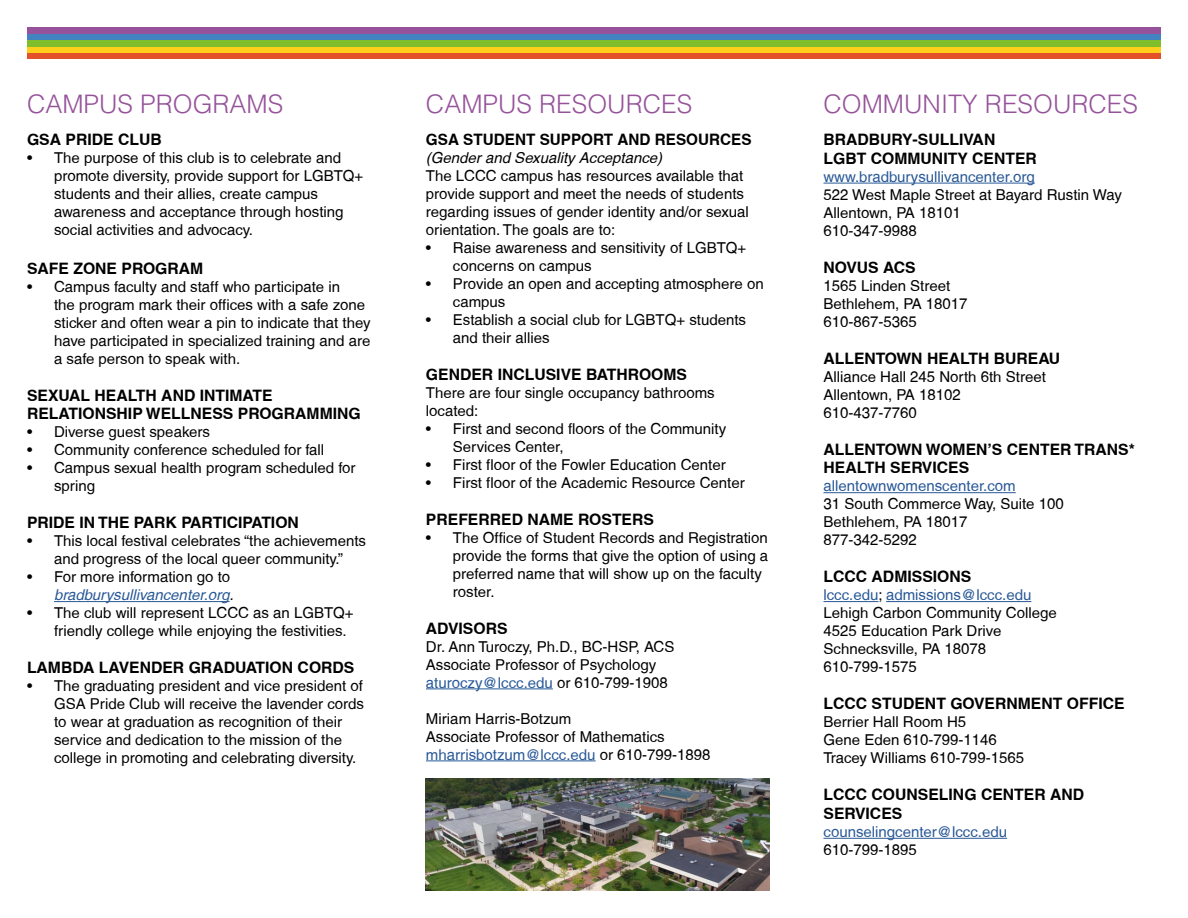
<style>
.page{position:relative;width:1188px;height:918px;background:#fff}
.page>*{position:absolute;margin:0;border:0;box-sizing:border-box;transform-origin:0 0}
.Heading_1{font:300 25.5px "Helvetica";color:#96539b}
.Heading_2{font:700 15.75px/18.9px "Helvetica";color:#000}
.t1{font:15px/18px "Helvetica";color:#000}
.t2{font:15px "Helvetica";color:#285897}
.t3{font:italic 15px/18px "Helvetica";color:#285897;text-align:right}
.t4{font:italic 15px "Helvetica";color:#000}
.s1{font-style:normal;color:#000}
.s2{color:#000}
</style>
<div class="page">
<hr style="left:54px;top:601px;width:176px;height:1px;background:#285897">
<hr style="left:426px;top:689px;width:127px;height:1px;background:#285897">
<hr style="left:426px;top:761px;width:170px;height:1px;background:#285897">
<div style="left:27px;top:53px;width:1134px;height:6px;background:#e35129"></div>
<div style="left:27px;top:46px;width:1134px;height:7px;background:#ffcf1b"></div>
<div style="left:27px;top:40px;width:1134px;height:6px;background:#80be2c"></div>
<div style="left:27px;top:33px;width:1134px;height:7px;background:#4483c2"></div>
<div style="left:27px;top:27px;width:1134px;height:6px;background:#96539b"></div>
<img style="left:426px;top:779px;width:344px;height:112px">
<hr style="left:824px;top:183px;width:211px;height:1px;background:#285897">
<hr style="left:824px;top:492px;width:192px;height:1px;background:#285897">
<hr style="left:824px;top:601px;width:55px;height:1px;background:#285897">
<hr style="left:886px;top:601px;width:145px;height:1px;background:#285897">
<hr style="left:824px;top:838px;width:183px;height:1px;background:#285897">
<p class="Heading_1" style="left:27px;top:88px;width:258px">CAMPUS PROGRAMS</p>
<p class="Heading_2" style="left:27px;top:130px;width:136px">GSA PRIDE CLUB</p>
<p class="t1" style="left:54px;top:149px;width:311px;text-indent:-27px">• The purpose of this club is to celebrate and promote diversity, provide support for LGBTQ+ students and their allies, create campus awareness and acceptance through hosting social activities and advocacy.</p>
<p class="Heading_2" style="left:27px;top:258px;width:178px">SAFE ZONE PROGRAM</p>
<p class="t1" style="left:54px;top:277px;width:318px;text-indent:-27px">• Campus faculty and staff who participate in<br>the program mark their offices with a safe zone sticker and often wear a pin to indicate that they have participated in specialized training and are a safe person to speak with.</p>
<p class="Heading_2" style="left:27px;top:385px;width:335px">SEXUAL HEALTH AND INTIMATE<br>RELATIONSHIP WELLNESS PROGRAMMING</p>
<p class="t1" style="left:27px;top:423px;width:185px">• Diverse guest speakers</p>
<p class="t1" style="left:27px;top:441px;width:299px">• Community conference scheduled for fall</p>
<p class="t1" style="left:54px;top:459px;width:303px;text-indent:-27px">• Campus sexual health program scheduled for spring</p>
<p class="Heading_2" style="left:27px;top:513px;width:273px">PRIDE IN THE PARK PARTICIPATION</p>
<p class="t1" style="left:27px;top:532px;width:341px;text-align:center">• This local festival celebrates “the achievements and progress of the local queer community.”</p>
<p class="t3" style="left:27px;top:568px;width:208px"><span class="s1">• For more information go to </span>bradburysullivancenter.org<span class="s2">.</span></p>
<p class="t1" style="left:54px;top:604px;width:301px;text-indent:-27px">• The club will represent LCCC as an LGBTQ+ friendly college while enjoying the festivities.</p>
<p class="Heading_2" style="left:27px;top:658px;width:329px">LAMBDA LAVENDER GRADUATION CORDS</p>
<p class="t1" style="left:54px;top:677px;width:312px;text-indent:-27px">• The graduating president and vice president of GSA Pride Club will receive the lavender cords to wear at graduation as recognition of their service and dedication to the mission of the college in promoting and celebrating diversity.</p>
<p class="Heading_1" style="left:426px;top:88px;width:268px">CAMPUS RESOURCES</p>
<p class="Heading_2" style="left:426px;top:130px;width:327px">GSA STUDENT SUPPORT AND RESOURCES</p>
<p class="t4" style="left:426px;top:149px;width:238px">(Gender and Sexuality Acceptance)</p>
<p class="t1" style="left:426px;top:167px;width:325px">The LCCC campus has resources available that provide support and meet the needs of students regarding issues of gender identity and/or sexual orientation. The goals are to:</p>
<p class="t1" style="left:453px;top:239px;width:295px;text-indent:-27px">• Raise awareness and sensitivity of LGBTQ+ concerns on campus</p>
<p class="t1" style="left:453px;top:275px;width:312px;text-indent:-27px">• Provide an open and accepting atmosphere on campus</p>
<p class="t1" style="left:453px;top:311px;width:295px;text-indent:-27px">• Establish a social club for LGBTQ+ students and their allies</p>
<p class="Heading_2" style="left:426px;top:365px;width:263px">GENDER INCLUSIVE BATHROOMS</p>
<p class="t1" style="left:426px;top:384px;width:290px">There are four single occupancy bathrooms located:</p>
<p class="t1" style="left:453px;top:420px;width:275px;text-indent:-27px">• First and second floors of the Community<br>Services Center,</p>
<p class="t1" style="left:426px;top:456px;width:301px">• First floor of the Fowler Education Center</p>
<p class="t1" style="left:426px;top:474px;width:320px">• First floor of the Academic Resource Center</p>
<p class="Heading_2" style="left:426px;top:510px;width:230px">PREFERRED NAME ROSTERS</p>
<p class="t1" style="left:453px;top:528px;width:317px;text-indent:-27px">• The Office of Student Records and Registration provide the forms that give the option of using a preferred name that will show up on the faculty roster.</p>
<p class="Heading_2" style="left:426px;top:618px;width:83px">ADVISORS</p>
<p class="t1" style="left:426px;top:637px;width:250px">Dr. Ann Turoczy, Ph.D., BC-HSP, ACS</p>
<p class="t1" style="left:426px;top:655px;width:232px">Associate Professor of Psychology</p>
<p class="t2" style="left:426px;top:674px;width:243px">aturoczy@lccc.edu <span class="s2">or 610-799-1908</span></p>
<p class="t1" style="left:426px;top:709px;width:147px">Miriam Harris-Botzum</p>
<p class="t1" style="left:426px;top:727px;width:240px">Associate Professor of Mathematics</p>
<p class="t2" style="left:426px;top:746px;width:286px">mharrisbotzum@lccc.edu <span class="s2">or 610-799-1898</span></p>
<p class="Heading_1" style="left:824px;top:88px;width:316px">COMMUNITY RESOURCES</p>
<p class="Heading_2" style="left:824px;top:130px;width:215px">BRADBURY-SULLIVAN<br>LGBT COMMUNITY CENTER</p>
<p class="t2" style="left:824px;top:168px;width:213px">www.bradburysullivancenter.org</p>
<p class="t1" style="left:824px;top:186px;width:300px">522 West Maple Street at Bayard Rustin Way<br>Allentown, PA 18101</p>
<p class="t1" style="left:824px;top:222px;width:95px">610-347-9988</p>
<p class="Heading_2" style="left:824px;top:258px;width:94px">NOVUS ACS</p>
<p class="t1" style="left:824px;top:276px;width:146px">1565 Linden Street<br>Bethlehem, PA 18017</p>
<p class="t1" style="left:824px;top:312px;width:95px">610-867-5365</p>
<p class="Heading_2" style="left:824px;top:348px;width:238px">ALLENTOWN HEALTH BUREAU</p>
<p class="t1" style="left:824px;top:367px;width:224px">Alliance Hall 245 North 6th Street<br>Allentown, PA 18102</p>
<p class="t1" style="left:824px;top:403px;width:95px">610-437-7760</p>
<p class="Heading_2" style="left:824px;top:439px;width:313px">ALLENTOWN WOMEN’S CENTER TRANS*<br>HEALTH SERVICES</p>
<p class="t2" style="left:824px;top:478px;width:194px">allentownwomenscenter.com</p>
<p class="t1" style="left:824px;top:495px;width:242px">31 South Commerce Way, Suite 100<br>Bethlehem, PA 18017</p>
<p class="t1" style="left:824px;top:531px;width:95px">877-342-5292</p>
<p class="Heading_2" style="left:824px;top:567px;width:149px">LCCC ADMISSIONS</p>
<p class="t2" style="left:824px;top:586px;width:209px">lccc.edu<span class="s2">;</span> admissions@lccc.edu</p>
<p class="t1" style="left:824px;top:604px;width:235px">Lehigh Carbon Community College</p>
<p class="t1" style="left:824px;top:622px;width:179px">4525 Education Park Drive<br>Schnecksville, PA 18078</p>
<p class="t1" style="left:824px;top:658px;width:95px">610-799-1575</p>
<p class="Heading_2" style="left:824px;top:694px;width:303px">LCCC STUDENT GOVERNMENT OFFICE</p>
<p class="t1" style="left:824px;top:713px;width:144px">Berrier Hall Room H5</p>
<p class="t1" style="left:824px;top:731px;width:175px">Gene Eden 610-799-1146</p>
<p class="t1" style="left:824px;top:749px;width:202px">Tracey Williams 610-799-1565</p>
<p class="Heading_2" style="left:824px;top:785px;width:262px">LCCC COUNSELING CENTER AND<br>SERVICES</p>
<p class="t2" style="left:824px;top:823px;width:185px">counselingcenter@lccc.edu</p>
<p class="t1" style="left:824px;top:841px;width:95px">610-799-1895</p>
</div>
